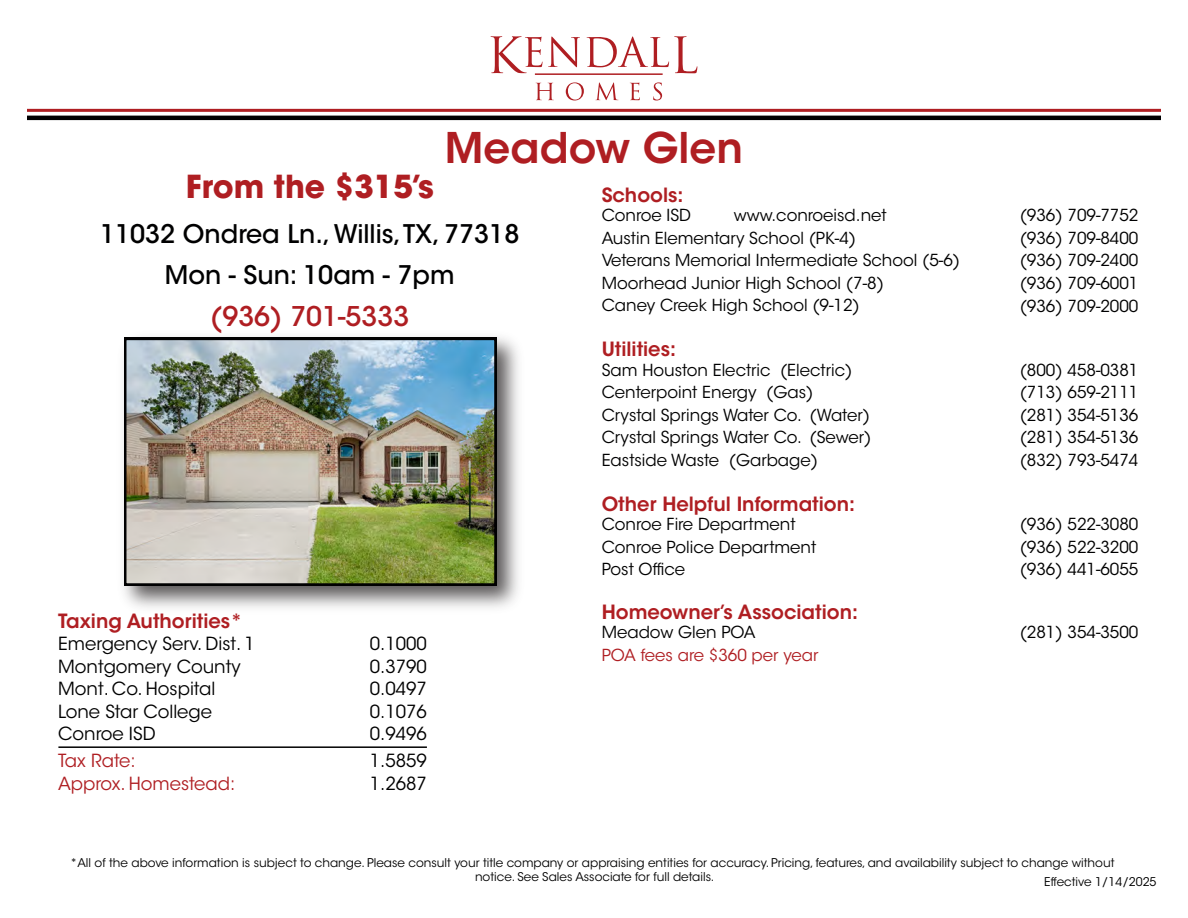
<style>
.page{position:relative;width:1188px;height:918px;background:#fff}
.page>*{position:absolute;margin:0;border:0;box-sizing:border-box;transform-origin:0 0}
.t1{font:600 42px "ITC Avant Garde Std";color:#af1e22}
.t2{font:700 31.5px "ITC Avant Garde Std";color:#af1e22}
.t3{font:500 27px "ITC Avant Garde Std";color:#af1e22}
.t4{font:500 25.5px/40.5px "ITC Avant Garde Std";color:#000001;text-align:center}
.t5{font:600 19.5px "ITC Avant Garde Std";color:#af1e22}
.t6{font:18px/22.5px "ITC Avant Garde Std";color:#000001}
.t7{font:18px "ITC Avant Garde Std";color:#af1e22}
.t8{font:16.5px/22.5px "ITC Avant Garde Std";color:#000001;text-align:justify}
.t9{font:16.5px "ITC Avant Garde Std";color:#af1e22}
.t10{font:12px/14.4px "ITC Avant Garde Std";color:#000001;text-align:center}
</style>
<div class="page">
<svg style="left:491px;top:36px;width:89px;height:37px"></svg>
<svg style="left:587px;top:36px;width:110px;height:37px"></svg>
<svg style="left:536px;top:83px;width:18px;height:17px"></svg>
<svg style="left:566px;top:82px;width:18px;height:18px"></svg>
<svg style="left:595px;top:82px;width:23px;height:18px"></svg>
<svg style="left:630px;top:83px;width:10px;height:17px"></svg>
<svg style="left:653px;top:82px;width:9px;height:18px"></svg>
<hr style="left:535px;top:73px;width:128px;height:2px;background:#af1e22">
<hr style="left:27px;top:109px;width:1134px;height:3px;background:#af1e22">
<hr style="left:27px;top:116px;width:1134px;height:4px;background:#000001">
<hr style="left:58px;top:746px;width:369px;height:2px;background:#000001">
<img style="left:123px;top:336px;width:396px;height:272px">
<img style="left:124px;top:338px;width:372px;height:248px">
<h2 class="t2" style="left:186px;top:166px;width:249px">From the $315’s</h2>
<h1 class="t1" style="left:445px;top:121px;width:300px">Meadow Glen</h1>
<p class="t5" style="left:602px;top:183px;width:83px">Schools:</p>
<p class="t8" style="left:602px;top:204px;width:91px">Conroe ISD</p>
<p class="t8" style="left:734px;top:204px;width:154px">www.conroeisd.net</p>
<h3 class="t4" style="left:100px;top:214px;width:421px">11032 Ondrea Ln., Willis, TX, 77318<br>Mon - Sun: 10am - 7pm</h3>
<h3 class="t3" style="left:210px;top:299px;width:201px">(936) 701-5333</h3>
<p class="t8" style="left:602px;top:227px;width:256px">Austin Elementary School (PK-4)</p>
<p class="t8" style="left:602px;top:249px;width:360px">Veterans Memorial Intermediate School (5-6)</p>
<p class="t8" style="left:602px;top:272px;width:284px">Moorhead Junior High School (7-8)</p>
<p class="t8" style="left:602px;top:294px;width:260px">Caney Creek High School (9-12)</p>
<p class="t8" style="left:1020px;top:204px;width:120px">(936) 709-7752 (936) 709-8400 (936) 709-2400 (936) 709-6001 (936) 709-2000</p>
<p class="t5" style="left:58px;top:609px;width:186px">Taxing Authorities*</p>
<p class="t6" style="left:58px;top:633px;width:198px">Emergency Serv. Dist. 1<br>Montgomery County<br>Mont. Co. Hospital<br>Lone Star College<br>Conroe ISD</p>
<p class="t7" style="left:58px;top:750px;width:79px">Tax Rate:</p>
<p class="t6" style="left:370px;top:750px;width:59px">1.5859</p>
<p class="t7" style="left:58px;top:773px;width:179px">Approx. Homestead:</p>
<p class="t6" style="left:370px;top:772px;width:59px">1.2687</p>
<p class="t6" style="left:370px;top:633px;width:59px">0.1000</p>
<p class="t6" style="left:370px;top:655px;width:59px">0.3790</p>
<p class="t6" style="left:370px;top:678px;width:59px">0.0497</p>
<p class="t6" style="left:370px;top:700px;width:59px">0.1076</p>
<p class="t6" style="left:370px;top:723px;width:59px">0.9496</p>
<p class="t5" style="left:602px;top:337px;width:76px">Utilities:</p>
<p class="t8" style="left:602px;top:359px;width:252px">Sam Houston Electric (Electric)</p>
<p class="t8" style="left:1020px;top:359px;width:120px">(800) 458-0381</p>
<p class="t8" style="left:602px;top:381px;width:213px">Centerpoint Energy (Gas)</p>
<p class="t8" style="left:1020px;top:381px;width:120px">(713) 659-2111</p>
<p class="t8" style="left:602px;top:404px;width:270px">Crystal Springs Water Co. (Water)</p>
<p class="t8" style="left:1020px;top:404px;width:120px">(281) 354-5136</p>
<p class="t8" style="left:602px;top:426px;width:271px">Crystal Springs Water Co. (Sewer)</p>
<p class="t8" style="left:1020px;top:426px;width:120px">(281) 354-5136</p>
<p class="t8" style="left:602px;top:449px;width:218px">Eastside Waste (Garbage)</p>
<p class="t8" style="left:1020px;top:449px;width:120px">(832) 793-5474</p>
<p class="t5" style="left:602px;top:492px;width:255px">Other Helpful Information:</p>
<p class="t8" style="left:602px;top:513px;width:195px">Conroe Fire Department</p>
<p class="t8" style="left:1020px;top:513px;width:120px">(936) 522-3080</p>
<p class="t8" style="left:602px;top:536px;width:216px">Conroe Police Department</p>
<p class="t8" style="left:1020px;top:536px;width:120px">(936) 522-3200</p>
<p class="t8" style="left:602px;top:558px;width:85px">Post Office</p>
<p class="t8" style="left:1020px;top:558px;width:120px">(936) 441-6055</p>
<p class="t5" style="left:602px;top:600px;width:258px">Homeowner’s Association:</p>
<p class="t8" style="left:602px;top:621px;width:155px">Meadow Glen POA</p>
<p class="t8" style="left:1020px;top:621px;width:120px">(281) 354-3500</p>
<p class="t9" style="left:602px;top:645px;width:218px">POA fees are $360 per year</p>
<p class="t10" style="left:70px;top:856px;width:1046px">*All of the above information is subject to change. Please consult your title company or appraising entities for accuracy. Pricing, features, and availability subject to change without notice. See Sales Associate for full details.</p>
<p class="t10" style="left:1044px;top:875px;width:114px">Effective 1/14/2025</p>
</div>
